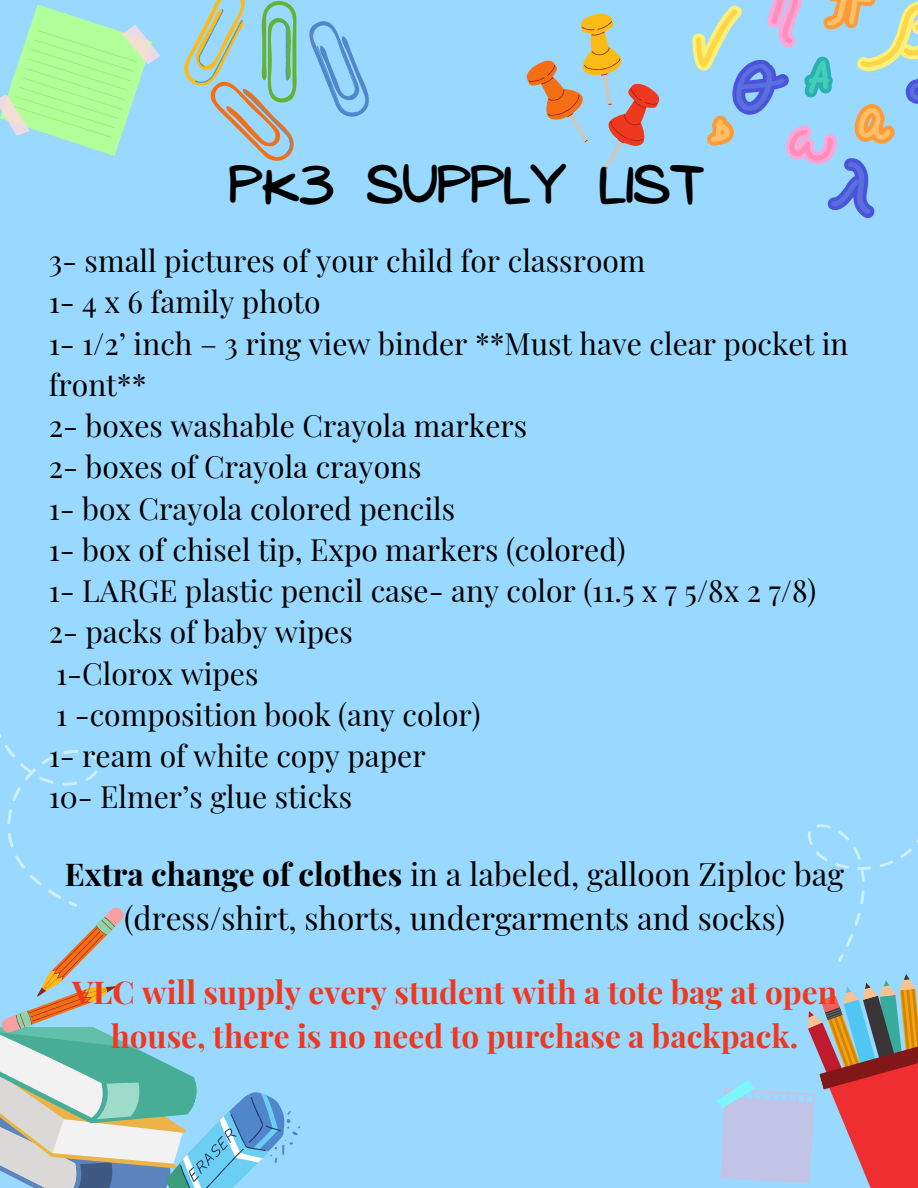
<style>
.page{position:relative;width:918px;height:1188px;background:#99d9ff}
.page>*{position:absolute;margin:0;border:0;box-sizing:border-box;transform-origin:0 0}
.t1{font:46.95px "NF Ananias Bold";color:#000}
.t2{font:31.5px/43.5px "Playfair Display";color:#000;text-align:center}
.t3{font:700 31.5px/43.5px "Playfair Display";color:#ef391f;text-align:center}
.t4{font:30px/41.2px "Playfair Display";color:#000}
.s1{font-weight:700}
</style>
<div class="page">
<svg style="left:8px;top:833px;width:6px;height:15px"></svg>
<svg style="left:7px;top:809px;width:5px;height:15px"></svg>
<svg style="left:62px;top:750px;width:37px;height:36px"></svg>
<svg style="left:0;top:734px;width:55px;height:67px"></svg>
<svg style="left:900px;top:839px;width:18px;height:19px"></svg>
<svg style="left:846px;top:934px;width:8px;height:13px"></svg>
<svg style="left:854px;top:912px;width:7px;height:14px"></svg>
<svg style="left:860px;top:890px;width:5px;height:15px"></svg>
<svg style="left:879px;top:860px;width:14px;height:7px"></svg>
<svg style="left:808px;top:824px;width:63px;height:58px"></svg>
<svg style="left:838px;top:954px;width:6px;height:8px"></svg>
<svg style="left:184px;top:0;width:185px;height:161px"></svg>
<svg style="left:692px;top:0;width:226px;height:218px"></svg>
<svg style="left:0;top:5px;width:160px;height:151px"></svg>
<svg style="left:717px;top:974px;width:201px;height:214px"></svg>
<svg style="left:0;top:855px;width:300px;height:333px"></svg>
<svg style="left:526px;top:13px;width:133px;height:158px"></svg>
<p class="t1" style="left:229px;top:159px;width:477px">PK3 Supply List</p>
<p class="t4" style="left:49px;top:239px;width:598px">3- small pictures of your child for classroom</p>
<p class="t4" style="left:49px;top:280px;width:273px">1- 4 x 6 family photo</p>
<p class="t4" style="left:49px;top:322px;width:801px">1- 1/2’ inch – 3 ring view binder **Must have clear pocket in front**</p>
<h1 class="t4" style="left:49px;top:404px;width:480px">2- boxes washable Crayola markers</h1>
<p class="t4" style="left:49px;top:445px;width:374px">2- boxes of Crayola crayons</p>
<p class="t4" style="left:49px;top:487px;width:408px">1- box Crayola colored pencils</p>
<p class="t4" style="left:49px;top:528px;width:579px">1- box of chisel tip, Expo markers (colored)</p>
<p class="t4" style="left:49px;top:569px;width:769px">1- LARGE plastic pencil case- any color (11.5 x 7 5/8x 2 7/8)</p>
<p class="t4" style="left:49px;top:610px;width:306px">2- packs of baby wipes</p>
<p class="t4" style="left:56px;top:652px;width:204px">1-Clorox wipes</p>
<p class="t4" style="left:56px;top:693px;width:426px">1 -composition book (any color)</p>
<p class="t4" style="left:49px;top:734px;width:379px">1- ream of white copy paper</p>
<p class="t4" style="left:49px;top:775px;width:305px">10- Elmer’s glue sticks</p>
<p class="t2" style="left:65px;top:852px;width:781px"><span class="s1">Extra change of clothes</span> in a labeled, galloon Ziploc bag (dress/shirt, shorts, undergarments and socks)</p>
<p class="t3" style="left:72px;top:969px;width:766px">VLC will supply every student with a tote bag at open house, there is no need to purchase a backpack.</p>
</div>
